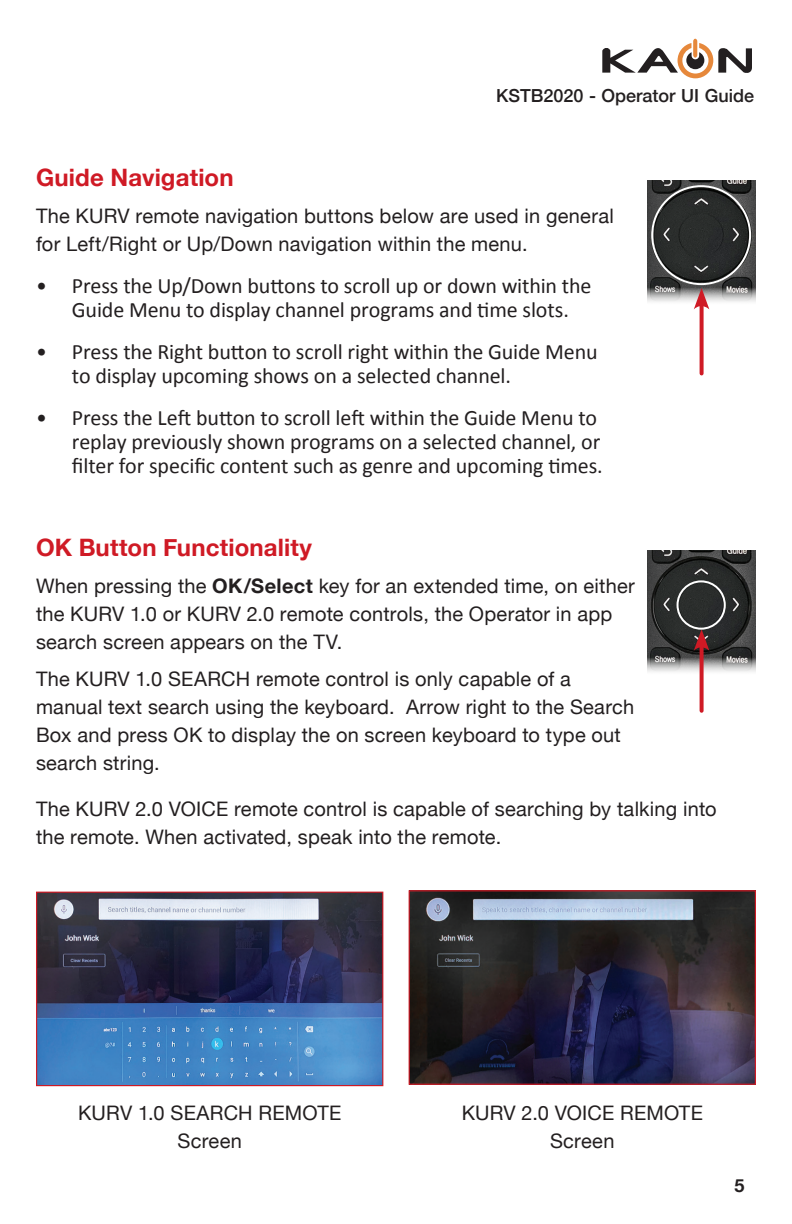
<style>
.page{position:relative;width:792px;height:1224px;background:#fff}
.page>*{position:absolute;margin:0;border:0;box-sizing:border-box;transform-origin:0 0}
.t1{font:700 24px "Helvetica Neue";letter-spacing:.005em;color:#cf1a25}
.t2{font:22px/24px "Calibri";letter-spacing:-.005em;color:#231f20}
.t3{font:20px/28px "Helvetica Neue";letter-spacing:.01em;color:#231f20}
.t4{font:500 18px "Helvetica Neue";color:#231f20}
.t5{font:700 18px "Helvetica Neue";color:#231f20}
.s1{font-weight:700}
</style>
<div class="page">
<svg style="left:602px;top:39px;width:150px;height:39px"></svg>
<img style="left:647px;top:180px;width:109px;height:122px">
<div style="left:651px;top:185px;width:100px;height:100px;border:2px solid #fff;border-radius:50%"></div>
<svg style="left:700px;top:309px;width:4px;height:64px"></svg>
<svg style="left:694px;top:288px;width:15px;height:21px"></svg>
<img style="left:38px;top:894px;width:343px;height:190px">
<div style="left:36px;top:892px;width:347px;height:194px;border:1px solid #cf1a25"></div>
<img style="left:411px;top:892px;width:343px;height:191px">
<div style="left:409px;top:890px;width:347px;height:195px;border:1px solid #cf1a25"></div>
<img style="left:647px;top:550px;width:109px;height:125px">
<svg style="left:700px;top:651px;width:4px;height:60px"></svg>
<svg style="left:694px;top:629px;width:15px;height:22px"></svg>
<div style="left:677px;top:580px;width:49px;height:50px;border:2px solid #fff;border-radius:50%"></div>
<p class="t4" style="left:496px;top:81px;width:259px">KSTB2020 - Operator UI Guide</p>
<p class="t1" style="left:36px;top:159px;width:199px">Guide Navigation</p>
<p class="t3" style="left:36px;top:203px;width:579px">The KURV remote navigation buttons below are used in general for Left/Right or Up/Down navigation within the menu.</p>
<p class="t2" style="left:72px;top:273px;width:521px;text-indent:-36px">• Press the Up/Down buttons to scroll up or down within the<br>Guide Menu to display channel programs and time slots.</p>
<p class="t2" style="left:72px;top:339px;width:527px;text-indent:-36px">• Press the Right button to scroll right within the Guide Menu to display upcoming shows on a selected channel.</p>
<p class="t2" style="left:72px;top:405px;width:532px;text-indent:-36px">• Press the Left button to scroll left within the Guide Menu to replay previously shown programs on a selected channel, or filter for specific content such as genre and upcoming times.</p>
<p class="t1" style="left:36px;top:529px;width:278px">OK Button Functionality</p>
<p class="t3" style="left:36px;top:573px;width:600px">When pressing the <span class="s1">OK/Select</span> key for an extended time, on either the KURV 1.0 or KURV 2.0 remote controls, the Operator in app search screen appears on the TV.</p>
<p class="t3" style="left:36px;top:666px;width:600px">The KURV 1.0 SEARCH remote control is only capable of a manual text search using the keyboard. Arrow right to the Search Box and press OK to display the on screen keyboard to type out search string.</p>
<p class="t3" style="left:36px;top:796px;width:682px">The KURV 2.0 VOICE remote control is capable of searching by talking into the remote. When activated, speak into the remote.</p>
<p class="t3" style="left:78px;top:1100px;width:265px;text-align:center">KURV 1.0 SEARCH REMOTE<br>Screen</p>
<p class="t3" style="left:462px;top:1100px;width:243px;text-align:center">KURV 2.0 VOICE REMOTE<br>Screen</p>
<p class="t5" style="left:734px;top:1171px;width:12px">5</p>
</div>
